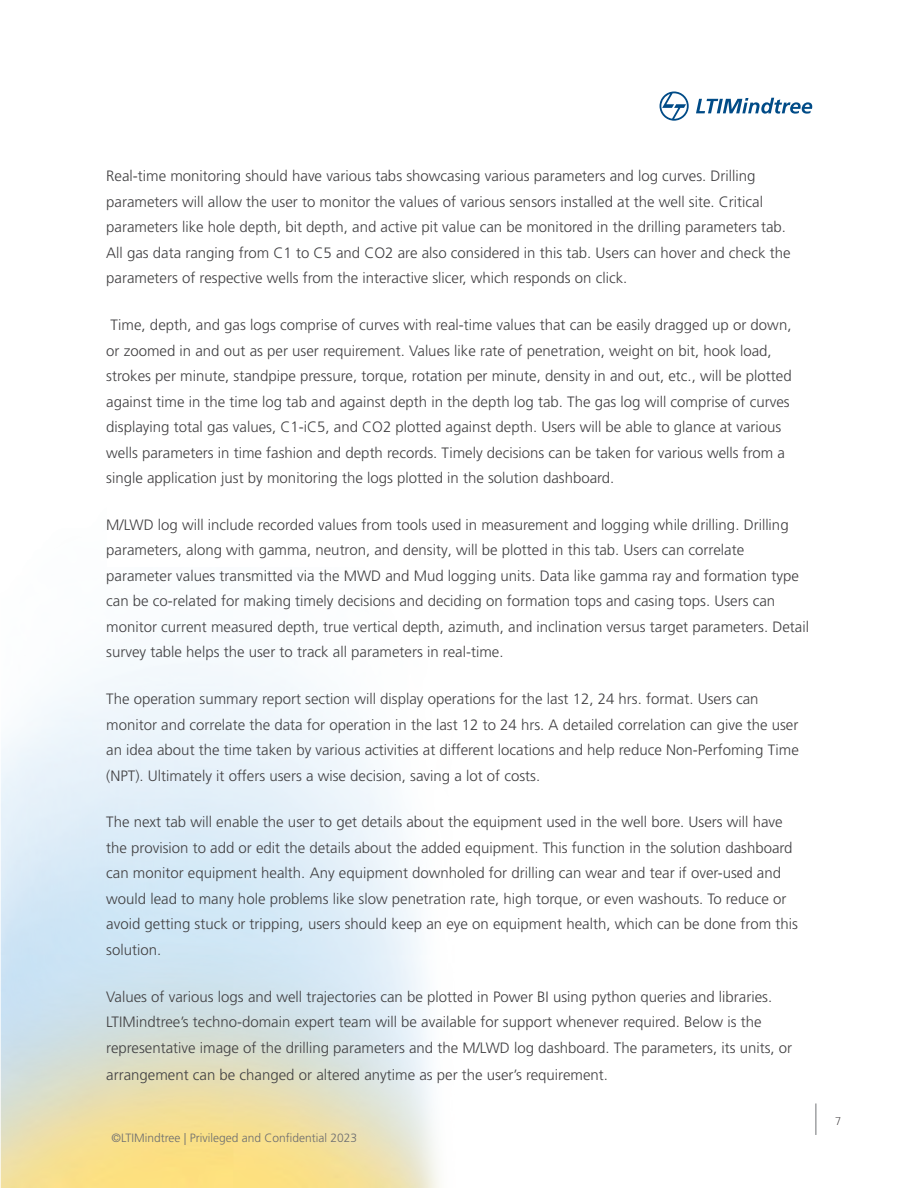
<style>
.page{position:relative;width:918px;height:1188px;background:#fff}
.page>*{position:absolute;margin:0;border:0;box-sizing:border-box;transform-origin:0 0}
.t1{font:300 15px/25.5px "Frutiger LT Pro";color:#414042}
.t2{font:300 12px "Frutiger LT Pro";color:#6c6d70}
.t3{font:300 10.5px "Bw Modelica";color:#231f20}
</style>
<div class="page">
<hr style="left:815px;top:1103px;width:1px;height:32px;background:#808285">
<svg style="left:660px;top:92px;width:29px;height:29px"></svg>
<svg style="left:696px;top:98px;width:116px;height:16px"></svg>
<p class="t1" style="left:106px;top:164px;width:686px">Real-time monitoring should have various tabs showcasing various parameters and log curves. Drilling parameters will allow the user to monitor the values of various sensors installed at the well site. Critical parameters like hole depth, bit depth, and active pit value can be monitored in the drilling parameters tab.<br>All gas data ranging from C1 to C5 and CO2 are also considered in this tab. Users can hover and check the parameters of respective wells from the interactive slicer, which responds on click.</p>
<p class="t1" style="left:106px;top:312px;width:687px">Time, depth, and gas logs comprise of curves with real-time values that can be easily dragged up or down, or zoomed in and out as per user requirement. Values like rate of penetration, weight on bit, hook load, strokes per minute, standpipe pressure, torque, rotation per minute, density in and out, etc., will be plotted against time in the time log tab and against depth in the depth log tab. The gas log will comprise of curves displaying total gas values, C1-iC5, and CO2 plotted against depth. Users will be able to glance at various wells parameters in time fashion and depth records. Timely decisions can be taken for various wells from a single application just by monitoring the logs plotted in the solution dashboard.</p>
<p class="t1" style="left:106px;top:512px;width:704px">M/LWD log will include recorded values from tools used in measurement and logging while drilling. Drilling parameters, along with gamma, neutron, and density, will be plotted in this tab. Users can correlate parameter values transmitted via the MWD and Mud logging units. Data like gamma ray and formation type can be co-related for making timely decisions and deciding on formation tops and casing tops. Users can monitor current measured depth, true vertical depth, azimuth, and inclination versus target parameters. Detail survey table helps the user to track all parameters in real-time.</p>
<p class="t1" style="left:106px;top:686px;width:694px">The operation summary report section will display operations for the last 12, 24 hrs. format. Users can monitor and correlate the data for operation in the last 12 to 24 hrs. A detailed correlation can give the user an idea about the time taken by various activities at different locations and help reduce Non-Perfoming Time (NPT). Ultimately it offers users a wise decision, saving a lot of costs.</p>
<p class="t1" style="left:106px;top:810px;width:693px">The next tab will enable the user to get details about the equipment used in the well bore. Users will have the provision to add or edit the details about the added equipment. This function in the solution dashboard can monitor equipment health. Any equipment downholed for drilling can wear and tear if over-used and would lead to many hole problems like slow penetration rate, high torque, or even washouts. To reduce or avoid getting stuck or tripping, users should keep an eye on equipment health, which can be done from this solution.</p>
<p class="t1" style="left:106px;top:984px;width:687px">Values of various logs and well trajectories can be plotted in Power BI using python queries and libraries.<br>LTIMindtree’s techno-domain expert team will be available for support whenever required. Below is the representative image of the drilling parameters and the M/LWD log dashboard. The parameters, its units, or</p>
<p class="t1" style="left:106px;top:1062px;width:503px">arrangement can be changed or altered anytime as per the user’s requirement.</p>
<p class="t2" style="left:112px;top:1131px;width:247px">©LTIMindtree | Privileged and Confidential 2023</p>
<p class="t3" style="left:835px;top:1114px;width:7px">7</p>
</div>
